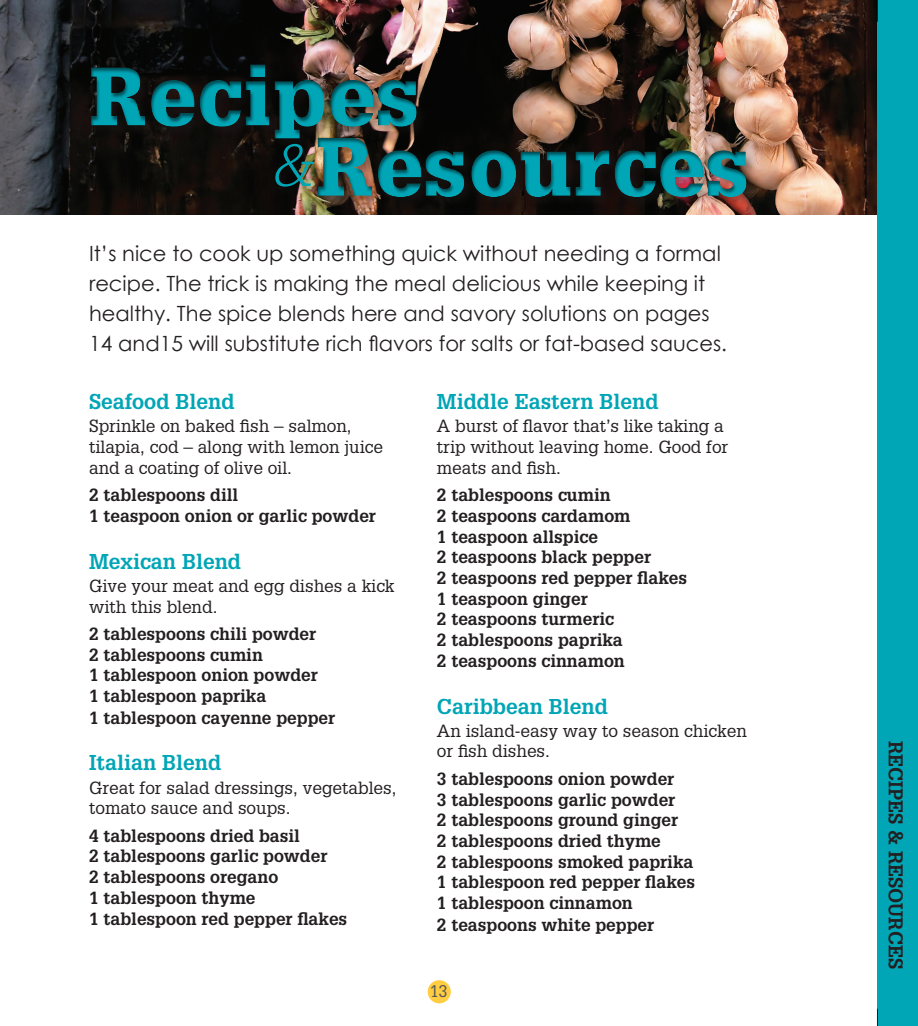
<style>
.page{position:relative;width:918px;height:1026px;background:#fff}
.page>*{position:absolute;margin:0;border:0;box-sizing:border-box;transform-origin:0 0}
.t1{font:900 81px/70.3px "Glypha LT Std";letter-spacing:.025em;color:#00a5b6}
.section_intro{font:21px/30px "Century Gothic";color:#231f20}
.Recipe_names{font:700 21px "Glypha LT Std";color:#00a5b6}
.t2{font:700 19.5px "Glypha LT Std";color:#231f20}
.t3{font:700 17.25px "Glypha LT Std";color:#231f20}
.t4{font:17.25px/20.7px "Glypha LT Std";color:#231f20}
.subheads{font:16.5px "Glypha LT Std";color:#57585a}
.s1{font-weight:300;font-style:italic;font-size:57.75px}
</style>
<div class="page">
<div style="left:428px;top:980px;width:23px;height:23px;background:#ffcd41;border-radius:50%"></div>
<img style="left:0;top:0;width:878px;height:214px">
<div style="left:878px;top:0;width:40px;height:1026px;background:#00a5b6"></div>
<div style="left:75px;top:45px;width:477px;height:127px;background:#231f20;opacity:.6"></div>
<div style="left:273px;top:141px;width:53px;height:58px;background:#231f20;opacity:.4"></div>
<div style="left:302px;top:116px;width:577px;height:179px;background:#231f20;opacity:.6"></div>
<svg style="left:877px;top:0;width:1px;height:22px"></svg>
<svg style="left:877px;top:1009px;width:1px;height:17px"></svg>
<h1 class="t1" style="left:270px;top:61px;width:481px;text-indent:-181px">Recipes <span class="s1">&amp;</span>Resources</h1>
<p class="section_intro" style="left:89px;top:239px;width:640px">It’s nice to cook up something quick without needing a formal recipe. The trick is making the meal delicious while keeping it healthy. The spice blends here and savory solutions on pages 14 and15 will substitute rich flavors for salts or fat-based sauces.</p>
<p class="Recipe_names" style="left:89px;top:389px;width:147px">Seafood Blend</p>
<p class="t4" style="left:89px;top:416px;width:295px">Sprinkle on baked fish – salmon, tilapia, cod – along with lemon juice and a coating of olive oil.</p>
<p class="t3" style="left:89px;top:484px;width:151px">2 tablespoons dill</p>
<p class="t3" style="left:89px;top:505px;width:288px">1 teaspoon onion or garlic powder</p>
<p class="Recipe_names" style="left:89px;top:548px;width:154px">Mexican Blend</p>
<p class="t4" style="left:89px;top:575px;width:307px">Give your meat and egg dishes a kick with this blend.</p>
<p class="t3" style="left:89px;top:623px;width:229px">2 tablespoons chili powder</p>
<p class="t3" style="left:89px;top:644px;width:175px">2 tablespoons cumin</p>
<p class="t3" style="left:89px;top:665px;width:230px">1 tablespoon onion powder</p>
<p class="t3" style="left:89px;top:685px;width:179px">1 tablespoon paprika</p>
<p class="t3" style="left:89px;top:707px;width:248px">1 tablespoon cayenne pepper</p>
<p class="Recipe_names" style="left:89px;top:750px;width:134px">Italian Blend</p>
<p class="t4" style="left:89px;top:777px;width:309px">Great for salad dressings, vegetables, tomato sauce and soups.</p>
<p class="t3" style="left:89px;top:825px;width:212px">4 tablespoons dried basil</p>
<p class="t3" style="left:89px;top:846px;width:240px">2 tablespoons garlic powder</p>
<p class="t3" style="left:89px;top:866px;width:191px">2 tablespoons oregano</p>
<p class="t3" style="left:89px;top:887px;width:168px">1 tablespoon thyme</p>
<p class="t3" style="left:89px;top:909px;width:260px">1 tablespoon red pepper flakes</p>
<p class="Recipe_names" style="left:437px;top:389px;width:223px">Middle Eastern Blend</p>
<p class="t4" style="left:437px;top:416px;width:293px">A burst of flavor that’s like taking a trip without leaving home. Good for meats and fish.</p>
<p class="t3" style="left:437px;top:484px;width:175px">2 tablespoons cumin</p>
<p class="t3" style="left:437px;top:505px;width:195px">2 teaspoons cardamom</p>
<p class="t3" style="left:437px;top:526px;width:163px">1 teaspoon allspice</p>
<p class="t3" style="left:437px;top:546px;width:216px">2 teaspoons black pepper</p>
<p class="t3" style="left:437px;top:567px;width:252px">2 teaspoons red pepper flakes</p>
<p class="t3" style="left:437px;top:588px;width:152px">1 teaspoon ginger</p>
<p class="t3" style="left:437px;top:609px;width:179px">2 teaspoons turmeric</p>
<p class="t3" style="left:437px;top:629px;width:187px">2 tablespoons paprika</p>
<p class="t3" style="left:437px;top:650px;width:189px">2 teaspoons cinnamon</p>
<p class="Recipe_names" style="left:437px;top:693px;width:173px">Caribbean Blend</p>
<p class="t4" style="left:437px;top:720px;width:311px">An island-easy way to season chicken or fish dishes.</p>
<p class="t3" style="left:437px;top:768px;width:239px">3 tablespoons onion powder</p>
<p class="t3" style="left:437px;top:789px;width:240px">3 tablespoons garlic powder</p>
<p class="t3" style="left:437px;top:809px;width:243px">2 tablespoons ground ginger</p>
<p class="t3" style="left:437px;top:830px;width:225px">2 tablespoons dried thyme</p>
<p class="t3" style="left:437px;top:851px;width:258px">2 tablespoons smoked paprika</p>
<p class="t3" style="left:437px;top:872px;width:260px">1 tablespoon red pepper flakes</p>
<p class="t3" style="left:437px;top:892px;width:197px">1 tablespoon cinnamon</p>
<p class="t3" style="left:437px;top:914px;width:219px">2 teaspoons white pepper</p>
<p class="subheads" style="left:430px;top:981px;width:19px">13</p>
<p class="t2" style="left:908px;top:741px;width:230px;rotate:90deg">RECIPES &amp; RESOURCES</p>
</div>
